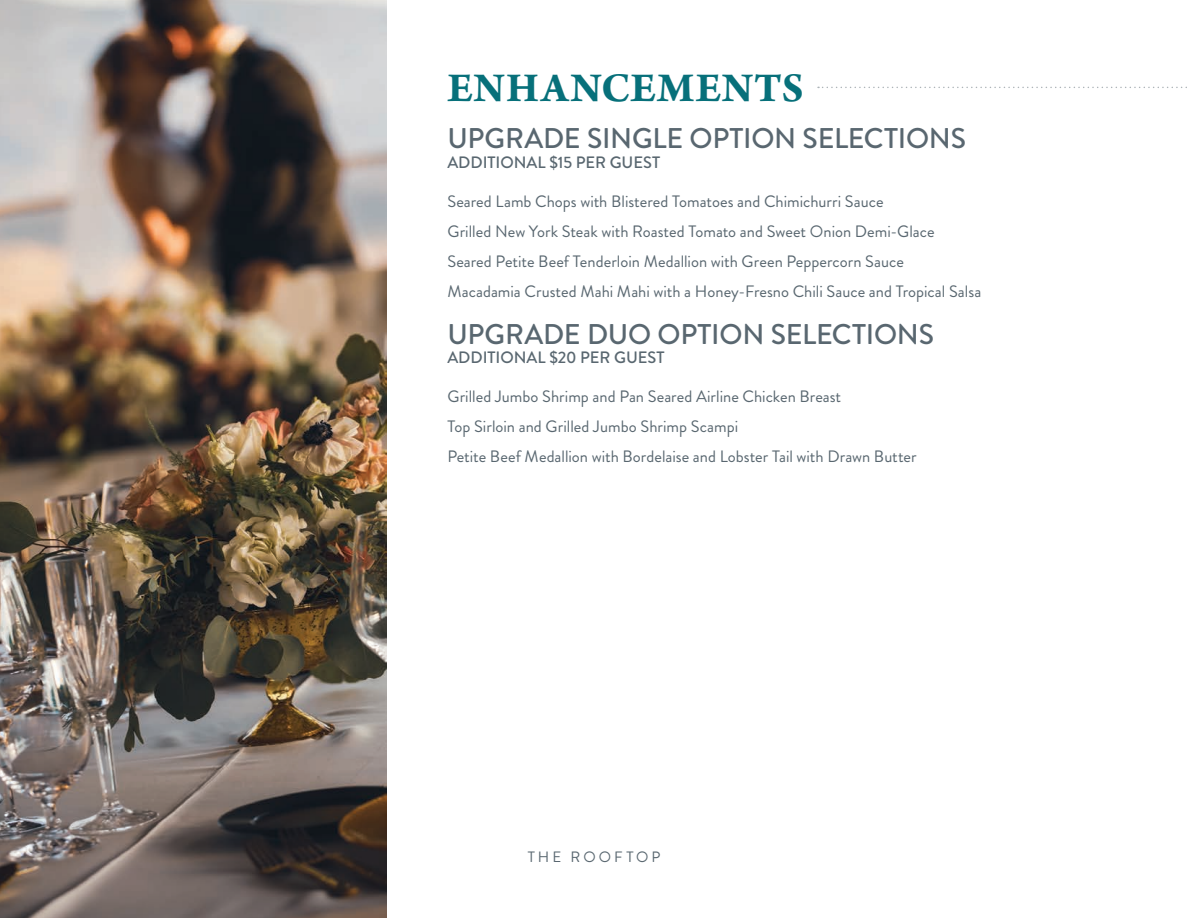
<style>
.page{position:relative;width:1188px;height:918px;background:#fff}
.page>*{position:absolute;margin:0;border:0;box-sizing:border-box;transform-origin:0 0}
.t1{font:700 43.5px "Arno Pro";letter-spacing:.025em;color:#07707a}
.t2{font:500 28.5px "Brandon Grotesque";letter-spacing:-.01em;color:#596770}
.t3{font:16.5px "Brandon Grotesque";color:#596770}
.t4{font:500 16.5px "Brandon Grotesque";color:#596770}
.t5{font:15px "Brandon Grotesque";letter-spacing:.205em;color:#596770}
</style>
<div class="page">
<img style="left:0;top:0;width:386px;height:918px">
<svg style="left:818px;top:87px;width:369px;height:1px"></svg>
<p class="t1" style="left:447px;top:63px;width:358px">ENHANCEMENTS</p>
<p class="t2" style="left:447px;top:119px;width:520px">UPGRADE SINGLE OPTION SELECTIONS</p>
<p class="t4" style="left:447px;top:151px;width:214px">ADDITIONAL $15 PER GUEST</p>
<p class="t3" style="left:447px;top:190px;width:438px">Seared Lamb Chops with Blistered Tomatoes and Chimichurri Sauce</p>
<p class="t3" style="left:447px;top:220px;width:489px">Grilled New York Steak with Roasted Tomato and Sweet Onion Demi-Glace</p>
<p class="t3" style="left:447px;top:250px;width:458px">Seared Petite Beef Tenderloin Medallion with Green Peppercorn Sauce</p>
<p class="t3" style="left:447px;top:280px;width:535px">Macadamia Crusted Mahi Mahi with a Honey-Fresno Chili Sauce and Tropical Salsa</p>
<p class="t2" style="left:447px;top:314px;width:488px">UPGRADE DUO OPTION SELECTIONS</p>
<p class="t4" style="left:447px;top:346px;width:219px">ADDITIONAL $20 PER GUEST</p>
<p class="t3" style="left:447px;top:385px;width:395px">Grilled Jumbo Shrimp and Pan Seared Airline Chicken Breast</p>
<p class="t3" style="left:447px;top:415px;width:292px">Top Sirloin and Grilled Jumbo Shrimp Scampi</p>
<p class="t3" style="left:447px;top:445px;width:471px">Petite Beef Medallion with Bordelaise and Lobster Tail with Drawn Butter</p>
<p class="t5" style="left:528px;top:846px;width:134px">THE ROOFTOP</p>
</div>
